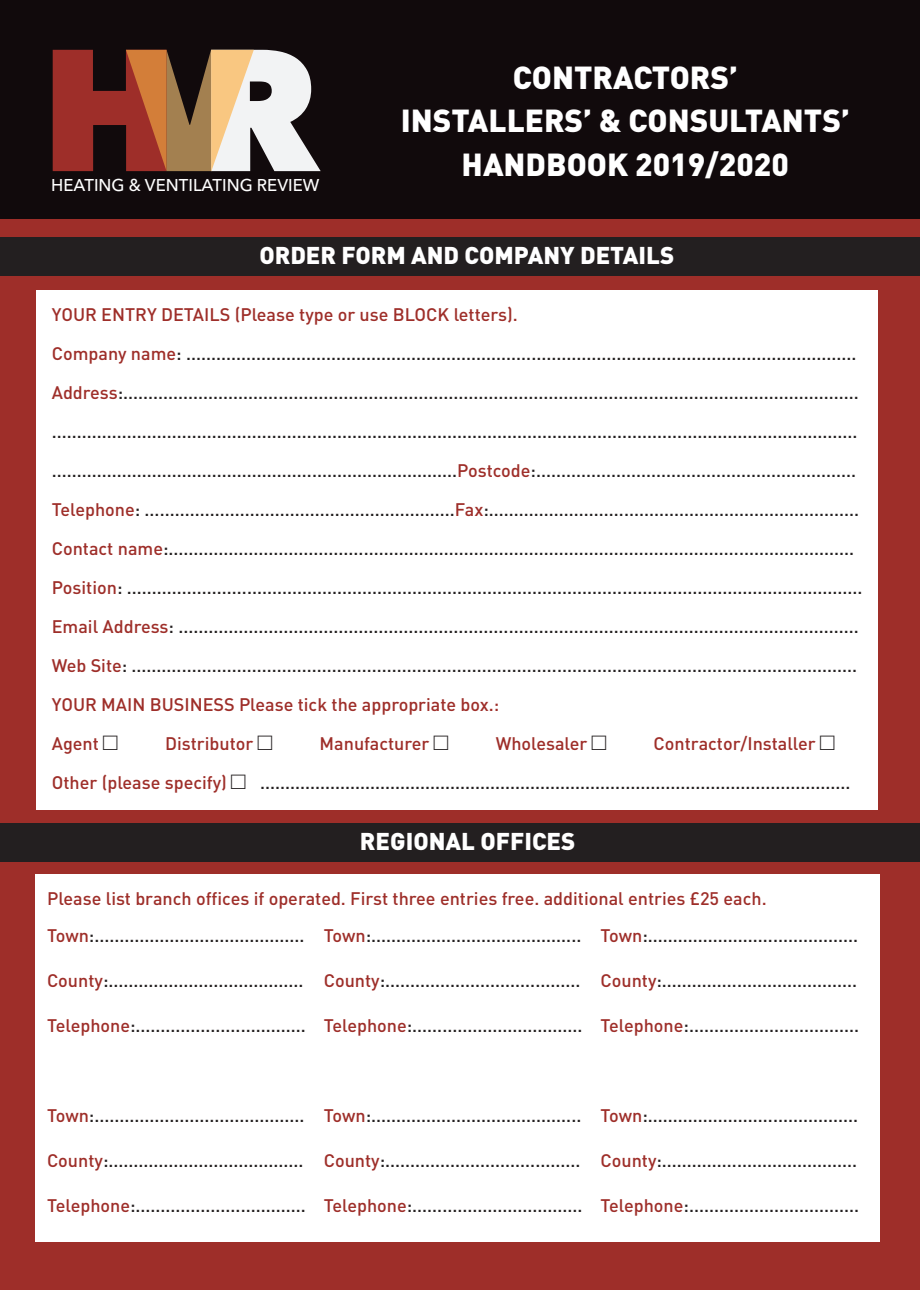
<style>
.page{position:relative;width:920px;height:1290px;background:#9e2e29}
.page>*{position:absolute;margin:0;border:0;box-sizing:border-box;transform-origin:0 0}
.t1{font:900 31.5px/43.5px "DIN";color:#fff;text-align:center}
.t2{font:900 24px "DIN";color:#fff}
.t3{font:500 18px/39px "DIN";color:#231f20}
.t4{font:500 18px/37px "DIN";color:#9e2e29}
.t5{font:500 16.95px "Avenir Next";color:#fff}
.s1{color:#9e2e29}
.s2{font-family:"PT Mono";font-weight:700;font-size:24px}
.s3{font-family:"PT Mono";font-weight:700;font-size:24px;color:#231f20}
.s4{color:#231f20}
</style>
<div class="page">
<div style="left:36px;top:291px;width:842px;height:519px;background:#fff"></div>
<div style="left:0;top:823px;width:919px;height:39px;background:#231f20"></div>
<div style="left:35px;top:874px;width:845px;height:368px;background:#fff"></div>
<div style="left:0;top:0;width:920px;height:218px;background:#110a0c"></div>
<svg style="left:53px;top:50px;width:268px;height:121px"></svg>
<div style="left:0;top:237px;width:919px;height:38px;background:#231f20"></div>
<p class="t5" style="left:51px;top:171px;width:270px">HEATING &amp; VENTILATING REVIEW</p>
<h1 class="t1" style="left:401px;top:56px;width:451px">CONTRACTORS’<br>INSTALLERS’ &amp; CONSULTANTS’<br>HANDBOOK 2019/2020</h1>
<h2 class="t2" style="left:259px;top:241px;width:416px">ORDER FORM AND COMPANY DETAILS</h2>
<p class="t3" style="left:52px;top:295px;width:812px"><span class="s1">YOUR ENTRY DETAILS (Please type or use BLOCK letters).<br>Company name</span>: ......................................................................................................................................<br><span class="s1">Address</span>:................................................................................................................................................... ................................................................................................................................................................. .................................................................................<span class="s1">Postcode</span>:................................................................<br><span class="s1">Telephone</span>: ..............................................................<span class="s1">Fax</span>:..........................................................................<br><span class="s1">Contact name</span>:.........................................................................................................................................<br><span class="s1">Position</span>: ...................................................................................................................................................<br><span class="s1">Email Address</span>: ........................................................................................................................................<br><span class="s1">Web Site</span>: .................................................................................................................................................<br><span class="s1">YOUR MAIN BUSINESS Please tick the appropriate box.:<br>Agent</span> <span class="s2">□</span></p>
<p class="t3" style="left:52px;top:724px;width:800px;text-indent:602px"><span class="s1">Contractor/Installer</span> <span class="s2">□<br></span><span class="s1">Other (please specify)</span> <span class="s2">□</span> ......................................................................................................................</p>
<p class="t4" style="left:165px;top:725px;width:108px">Distributor <span class="s3">□</span></p>
<p class="t4" style="left:320px;top:725px;width:130px">Manufacturer <span class="s3">□</span></p>
<p class="t4" style="left:496px;top:725px;width:112px">Wholesaler <span class="s3">□</span></p>
<h2 class="t2" style="left:360px;top:828px;width:217px">REGIONAL OFFICES</h2>
<p class="t4" style="left:47px;top:880px;width:721px">Please list branch offices if operated. First three entries free. additional entries £25 each.<br>Town<span class="s4">:..........................................</span></p>
<p class="t3" style="left:47px;top:961px;width:258px"><span class="s1">County</span>:.......................................</p>
<p class="t3" style="left:47px;top:1006px;width:260px"><span class="s1">Telephone</span>:..................................</p>
<p class="t3" style="left:324px;top:916px;width:259px"><span class="s1">Town</span>:..........................................</p>
<p class="t3" style="left:324px;top:961px;width:258px"><span class="s1">County</span>:.......................................</p>
<p class="t3" style="left:324px;top:1006px;width:260px"><span class="s1">Telephone</span>:..................................</p>
<p class="t3" style="left:600px;top:916px;width:259px"><span class="s1">Town</span>:..........................................</p>
<p class="t3" style="left:600px;top:961px;width:258px"><span class="s1">County</span>:.......................................</p>
<p class="t3" style="left:600px;top:1006px;width:260px"><span class="s1">Telephone</span>:..................................</p>
<p class="t3" style="left:47px;top:1096px;width:259px"><span class="s1">Town</span>:..........................................</p>
<p class="t3" style="left:47px;top:1141px;width:258px"><span class="s1">County</span>:.......................................</p>
<p class="t3" style="left:47px;top:1186px;width:260px"><span class="s1">Telephone</span>:..................................</p>
<p class="t3" style="left:324px;top:1096px;width:259px"><span class="s1">Town</span>:..........................................</p>
<p class="t3" style="left:324px;top:1141px;width:258px"><span class="s1">County</span>:.......................................</p>
<p class="t3" style="left:324px;top:1186px;width:260px"><span class="s1">Telephone</span>:..................................</p>
<p class="t3" style="left:600px;top:1096px;width:259px"><span class="s1">Town</span>:..........................................</p>
<p class="t3" style="left:600px;top:1141px;width:258px"><span class="s1">County</span>:.......................................</p>
<p class="t3" style="left:600px;top:1186px;width:260px"><span class="s1">Telephone</span>:..................................</p>
</div>
